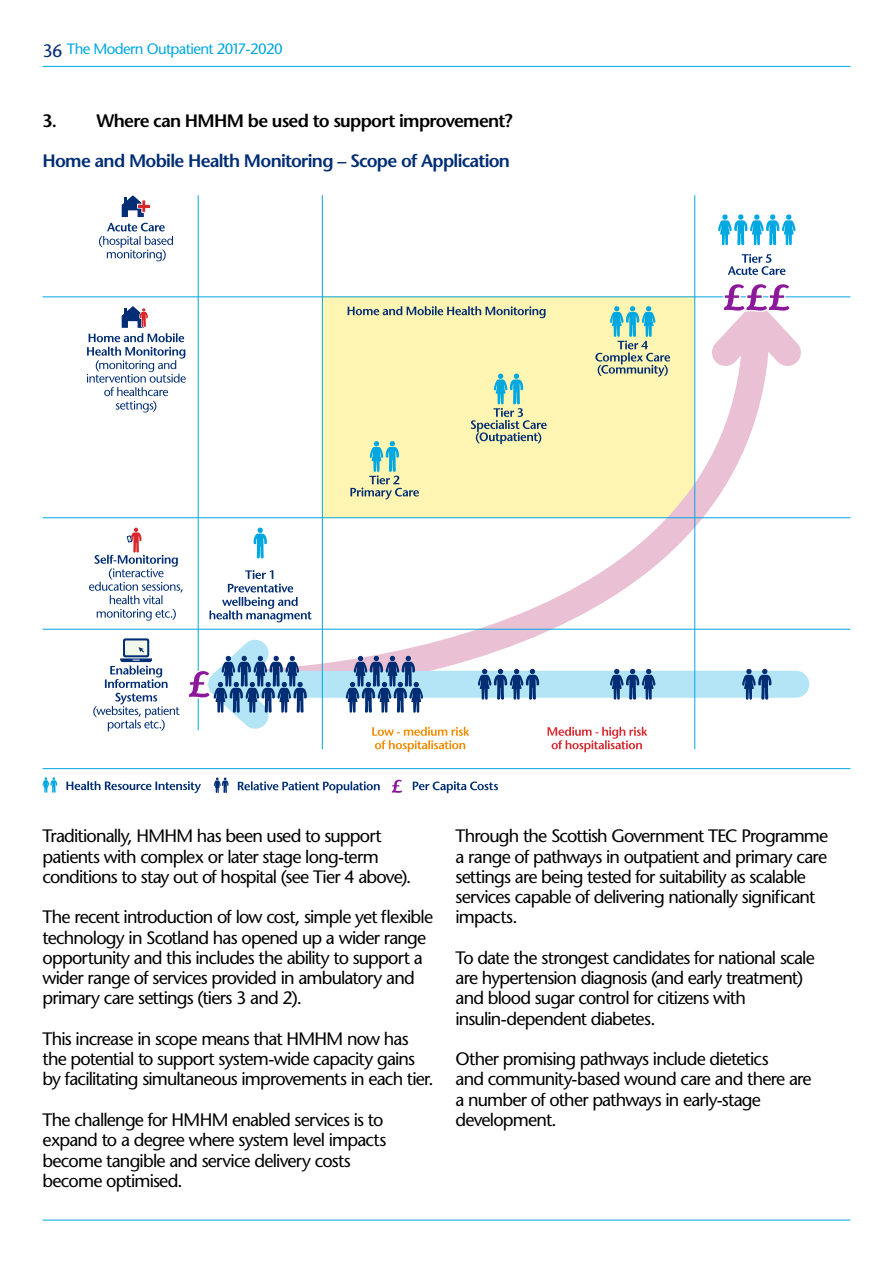
<style>
.page{position:relative;width:893px;height:1263px;background:#fff}
.page>*{position:absolute;margin:0;border:0;box-sizing:border-box;transform-origin:0 0}
.t1{font:18px/20.2px "Stone Sans";letter-spacing:-.045em;color:#000}
.t2{font:600 18px "Stone Sans";letter-spacing:-.04em;color:#002d73}
.t3{font:600 18px "Stone Sans";letter-spacing:-.04em;color:#000}
.t4{font:15px "Stone Sans";letter-spacing:-.04em;color:#00a8e1}
.s1{font-size:18px;color:#002d73}
</style>
<div class="page">
<hr style="left:43px;top:66px;width:807px;height:1px;background:#00a8e1">
<hr style="left:43px;top:1220px;width:807px;height:1px;background:#00a8e1">
<svg style="left:199px;top:292px;width:584px;height:419px"></svg>
<svg style="left:99px;top:223px;width:74px;height:38px"></svg>
<svg style="left:372px;top:727px;width:97px;height:25px"></svg>
<svg style="left:348px;top:306px;width:198px;height:12px;background:#b7bca0"></svg>
<svg style="left:548px;top:727px;width:99px;height:25px"></svg>
<svg style="left:350px;top:441px;width:69px;height:58px;background:#cedcb3"></svg>
<svg style="left:471px;top:374px;width:76px;height:70px;background:#cdd8af"></svg>
<svg style="left:718px;top:214px;width:77px;height:32px"></svg>
<svg style="left:595px;top:306px;width:75px;height:71px;background:#c3d5b1"></svg>
<div style="left:222px;top:671px;width:574px;height:27px;background:#b3e5f6"></div>
<hr style="left:43px;top:296px;width:807px;height:1px;background:#00a8e1">
<hr style="left:43px;top:768px;width:807px;height:1px;background:#00a8e1">
<hr style="left:43px;top:629px;width:807px;height:1px;background:#00a8e1">
<hr style="left:43px;top:517px;width:807px;height:1px;background:#00a8e1">
<hr style="left:198px;top:195px;width:1px;height:535px;background:#00a8e1">
<hr style="left:322px;top:195px;width:1px;height:554px;background:#00a8e1">
<hr style="left:694px;top:195px;width:1px;height:554px;background:#00a8e1">
<svg style="left:687px;top:254px;width:139px;height:137px"></svg>
<svg style="left:610px;top:669px;width:45px;height:31px"></svg>
<svg style="left:742px;top:669px;width:30px;height:31px"></svg>
<svg style="left:478px;top:669px;width:61px;height:31px"></svg>
<svg style="left:346px;top:656px;width:77px;height:57px"></svg>
<svg style="left:89px;top:528px;width:223px;height:204px"></svg>
<svg style="left:122px;top:195px;width:28px;height:22px"></svg>
<svg style="left:87px;top:306px;width:99px;height:106px"></svg>
<svg style="left:413px;top:781px;width:85px;height:12px"></svg>
<svg style="left:238px;top:781px;width:142px;height:12px"></svg>
<svg style="left:66px;top:781px;width:135px;height:12px"></svg>
<svg style="left:43px;top:777px;width:14px;height:16px"></svg>
<svg style="left:214px;top:777px;width:15px;height:16px"></svg>
<svg style="left:392px;top:780px;width:10px;height:13px"></svg>
<p class="t4" style="left:43px;top:40px;width:242px"><span class="s1">36</span> The Modern Outpatient 2017-2020</p>
<p class="t3" style="left:43px;top:110px;width:471px">3. Where can HMHM be used to support improvement?</p>
<p class="t2" style="left:43px;top:150px;width:469px">Home and Mobile Health Monitoring – Scope of Application</p>
<p class="t1" style="left:43px;top:826px;width:370px">Traditionally, HMHM has been used to support patients with complex or later stage long-term conditions to stay out of hospital (see Tier 4 above).</p>
<p class="t1" style="left:43px;top:907px;width:392px">The recent introduction of low cost, simple yet flexible technology in Scotland has opened up a wider range opportunity and this includes the ability to support a wider range of services provided in ambulatory and primary care settings (tiers 3 and 2).</p>
<p class="t1" style="left:43px;top:1028px;width:393px">This increase in scope means that HMHM now has the potential to support system-wide capacity gains by facilitating simultaneous improvements in each tier.</p>
<p class="t1" style="left:43px;top:1109px;width:345px">The challenge for HMHM enabled services is to expand to a degree where system level impacts become tangible and service delivery costs become optimised.</p>
<p class="t1" style="left:455px;top:826px;width:374px">Through the Scottish Government TEC Programme a range of pathways in outpatient and primary care settings are being tested for suitability as scalable services capable of delivering nationally significant impacts.</p>
<p class="t1" style="left:455px;top:947px;width:361px">To date the strongest candidates for national scale are hypertension diagnosis (and early treatment) and blood sugar control for citizens with insulin-dependent diabetes.</p>
<p class="t1" style="left:455px;top:1049px;width:358px">Other promising pathways include dietetics<br>and community-based wound care and there are a number of other pathways in early-stage development.</p>
</div>
